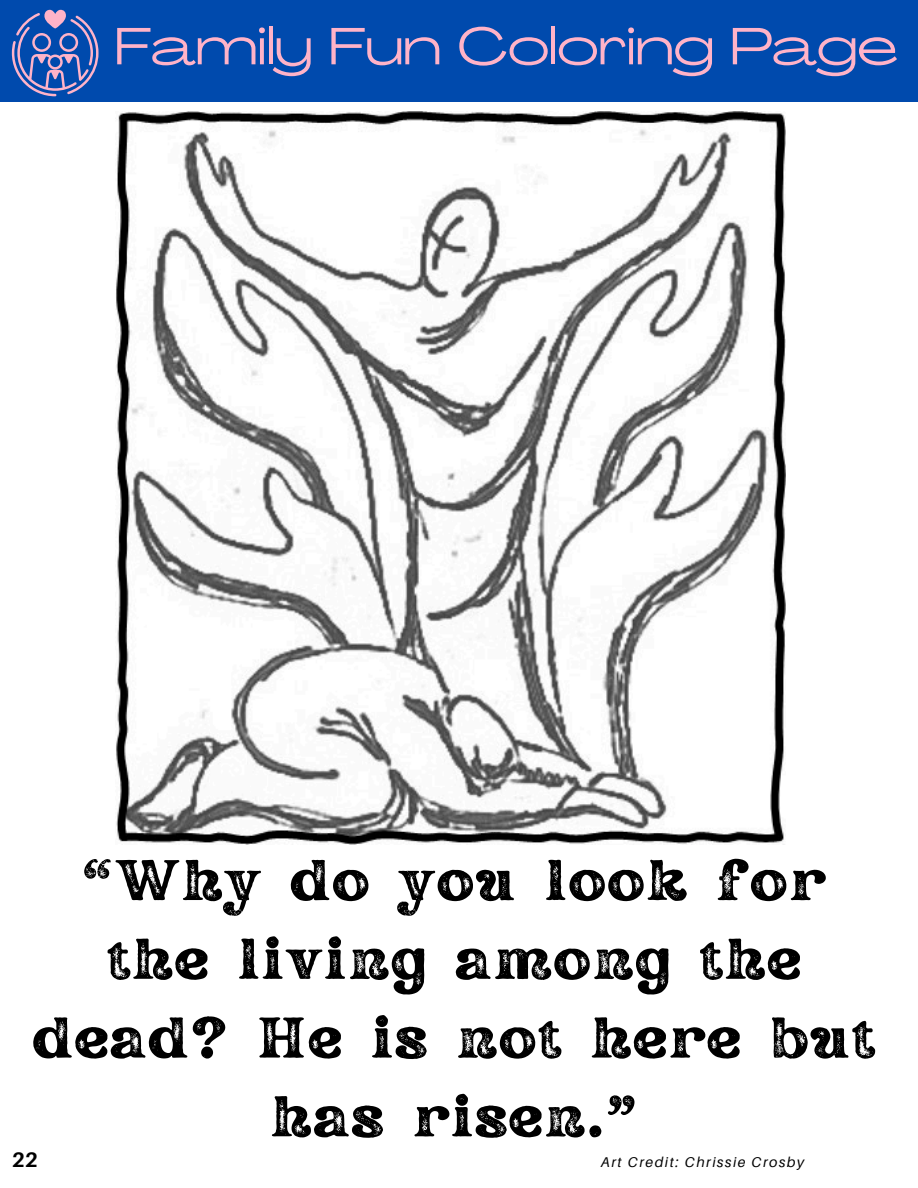
<style>
.page{position:relative;width:918px;height:1188px;background:#fff}
.page>*{position:absolute;margin:0;border:0;box-sizing:border-box;transform-origin:0 0}
.t1{font:57px/78.8px "Rundeck Texture";color:#000;text-align:center}
.t2{font:51.6px "Agrandir Grand";color:#ffb3c8}
.t3{font:700 21px "Aileron";color:#000}
.t4{font:italic 14.1px "Aileron";letter-spacing:.11em;color:#000}
</style>
<div class="page">
<div style="left:0;top:0;width:918px;height:102px;background:#004aad"></div>
<svg style="left:12px;top:10px;width:86px;height:86px"></svg>
<img style="left:116px;top:111px;width:669px;height:734px">
<p class="t2" style="left:115px;top:26px;width:785px">Family Fun Coloring Page</p>
<p class="t1" style="left:81px;top:839px;width:747px">“Why do you look for</p>
<h1 class="t3" style="left:454px;top:867px;width:12px">“</h1>
<p class="t1" style="left:32px;top:918px;width:846px">the living among the dead? He is not here but has risen.”</p>
<h1 class="t3" style="left:12px;top:1146px;width:28px">22</h1>
<p class="t4" style="left:601px;top:1153px;width:205px">Art Credit: Chrissie Crosby</p>
</div>
